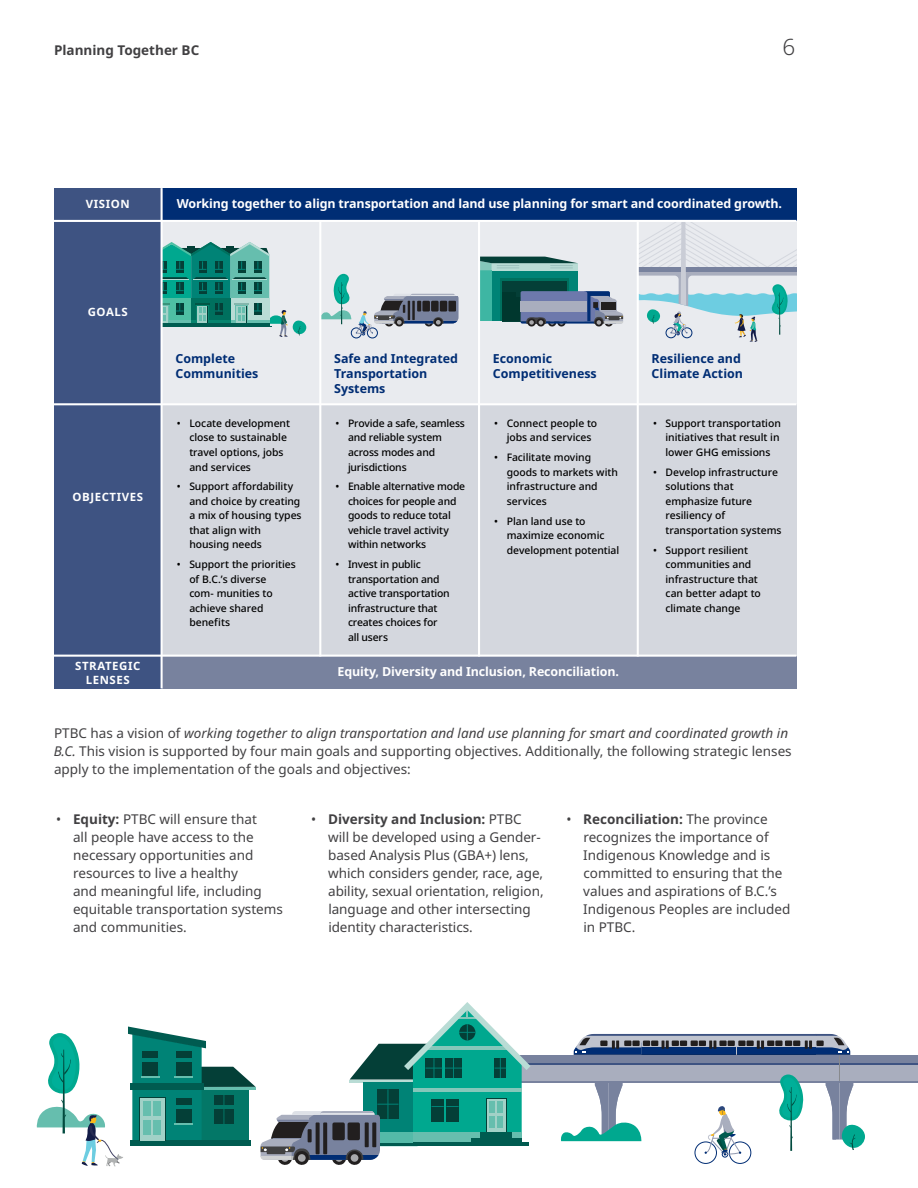
<style>
.page{position:relative;width:918px;height:1188px;background:#fff}
.page>*{position:absolute;margin:0;border:0;box-sizing:border-box;transform-origin:0 0}
.t1{font:300 22.5px "Noto Sans";color:#414042}
.Body_Copy{font:13.5px/18px "Noto Sans";color:#414042}
.t2{font:700 13.5px "Noto Sans";color:#414042}
.t3{font:700 12.45px "Noto Sans";letter-spacing:-.01em;color:#fff}
.t4{font:700 12.45px/15px "Noto Sans";color:#002d74}
.t5{font:700 11.4px/13.6px "Noto Sans";letter-spacing:.05em;color:#fff;text-align:center}
.t6{font:500 10.35px/14.5px "Noto Sans";letter-spacing:-.005em;color:#000}
.s1{font-style:italic}
.s2{font-weight:700}
</style>
<div class="page">
<div style="left:54px;top:188px;width:108px;height:500px;background:#3e5382"></div>
<div style="left:162px;top:188px;width:634px;height:33px;background:#002d74"></div>
<div style="left:162px;top:656px;width:634px;height:32px;background:#78829e"></div>
<div style="left:162px;top:221px;width:158px;height:183px;background:#e9ebef"></div>
<div style="left:320px;top:221px;width:159px;height:183px;background:#e9ebef"></div>
<div style="left:479px;top:221px;width:159px;height:183px;background:#e9ebef"></div>
<div style="left:638px;top:221px;width:158px;height:183px;background:#e9ebef"></div>
<div style="left:162px;top:404px;width:158px;height:252px;background:#d4d7de"></div>
<div style="left:320px;top:404px;width:159px;height:252px;background:#d4d7de"></div>
<div style="left:479px;top:404px;width:159px;height:252px;background:#d4d7de"></div>
<div style="left:638px;top:404px;width:158px;height:252px;background:#d4d7de"></div>
<div style="left:367px;top:328px;width:11px;height:10px;border:1px solid #002d74;border-radius:50%"></div>
<div style="left:351px;top:328px;width:11px;height:10px;border:1px solid #002d74;border-radius:50%"></div>
<hr style="left:54px;top:403px;width:742px;height:2px;background:#fff">
<hr style="left:54px;top:655px;width:742px;height:2px;background:#fff">
<svg style="left:163px;top:242px;width:143px;height:95px"></svg>
<hr style="left:161px;top:188px;width:2px;height:500px;background:#fff">
<div style="left:492px;top:270px;width:86px;height:51px;background:#008376"></div>
<div style="left:500px;top:279px;width:69px;height:42px;background:linear-gradient(to bottom,#043f37,#00352b)"></div>
<div style="left:503px;top:281px;width:64px;height:40px;background:#043f37"></div>
<div style="left:503px;top:292px;width:13px;height:29px;background:#00372e"></div>
<svg style="left:520px;top:298px;width:1px;height:23px"></svg>
<div style="left:479px;top:270px;width:13px;height:51px;background:#3eb6a3"></div>
<svg style="left:480px;top:257px;width:98px;height:13px"></svg>
<svg style="left:521px;top:291px;width:102px;height:36px;background:#7c86a4"></svg>
<hr style="left:478px;top:221px;width:2px;height:435px;background:#fff">
<svg style="left:639px;top:222px;width:157px;height:120px"></svg>
<hr style="left:637px;top:221px;width:2px;height:435px;background:#fff">
<hr style="left:54px;top:220px;width:742px;height:2px;background:#fff">
<svg style="left:321px;top:274px;width:138px;height:61px"></svg>
<hr style="left:319px;top:221px;width:2px;height:435px;background:#fff">
<div style="left:493px;top:1064px;width:231px;height:19px;background:#a9aebe"></div>
<div style="left:493px;top:1056px;width:231px;height:8px;background:#78829e"></div>
<hr style="left:493px;top:1063px;width:231px;height:1px;background:#3e5382">
<div style="left:724px;top:1064px;width:194px;height:19px;background:#a9aebe"></div>
<div style="left:724px;top:1056px;width:194px;height:8px;background:#78829e"></div>
<hr style="left:724px;top:1063px;width:194px;height:1px;background:#3e5382">
<hr style="left:493px;top:1081px;width:425px;height:2px;background:#78829e">
<div style="left:695px;top:1142px;width:22px;height:22px;border:1px solid #002d74;border-radius:50%"></div>
<div style="left:729px;top:1142px;width:22px;height:22px;border:1px solid #002d74;border-radius:50%"></div>
<svg style="left:560px;top:1034px;width:305px;height:123px"></svg>
<svg style="left:37px;top:1002px;width:500px;height:165px"></svg>
<h2 class="t2" style="left:54px;top:42px;width:147px">Planning Together BC</h2>
<h1 class="t1" style="left:783px;top:34px;width:14px">6</h1>
<p class="t5" style="left:86px;top:198px;width:45px">VISION</p>
<p class="t3" style="left:177px;top:197px;width:607px">Working together to align transportation and land use planning for smart and coordinated growth.</p>
<p class="t5" style="left:88px;top:305px;width:42px">GOALS</p>
<p class="t5" style="left:73px;top:490px;width:72px">OBJECTIVES</p>
<p class="t4" style="left:175px;top:351px;width:85px">Complete<br>Communities</p>
<p class="t6" style="left:189px;top:416px;width:102px;text-indent:-13px">• Locate development close to sustainable travel options, jobs and services</p>
<p class="t6" style="left:189px;top:479px;width:114px;text-indent:-13px">• Support affordability and choice by creating a mix of housing types that align with housing needs</p>
<p class="t6" style="left:189px;top:557px;width:108px;text-indent:-13px">• Support the priorities of B.C.’s diverse<br>com- munities to achieve shared benefits</p>
<p class="t4" style="left:334px;top:351px;width:125px">Safe and Integrated<br>Transportation<br>Systems</p>
<p class="t4" style="left:493px;top:351px;width:105px">Economic<br>Competitiveness</p>
<p class="t4" style="left:652px;top:351px;width:93px">Resilience and<br>Climate Action</p>
<p class="t6" style="left:348px;top:416px;width:118px;text-indent:-13px">• Provide a safe, seamless and reliable system across modes and jurisdictions</p>
<p class="t6" style="left:348px;top:479px;width:119px;text-indent:-13px">• Enable alternative mode choices for people and goods to reduce total vehicle travel activity within networks</p>
<p class="t6" style="left:348px;top:557px;width:103px;text-indent:-13px">• Invest in public transportation and active transportation infrastructure that creates choices for all users</p>
<p class="t6" style="left:507px;top:416px;width:92px;text-indent:-13px">• Connect people to jobs and services</p>
<p class="t6" style="left:507px;top:450px;width:113px;text-indent:-13px">• Facilitate moving goods to markets with infrastructure and services</p>
<p class="t6" style="left:507px;top:514px;width:114px;text-indent:-13px">• Plan land use to maximize economic development potential</p>
<p class="t6" style="left:666px;top:416px;width:117px;text-indent:-13px">• Support transportation initiatives that result in lower GHG emissions</p>
<p class="t6" style="left:666px;top:465px;width:118px;text-indent:-13px">• Develop infrastructure solutions that emphasize future resiliency of transportation systems</p>
<p class="t6" style="left:666px;top:543px;width:97px;text-indent:-13px">• Support resilient communities and infrastructure that can better adapt to climate change</p>
<p class="t5" style="left:75px;top:659px;width:67px">STRATEGIC<br>LENSES</p>
<p class="t3" style="left:338px;top:665px;width:283px">Equity, Diversity and Inclusion, Reconciliation.</p>
<p class="Body_Copy" style="left:54px;top:725px;width:739px">PTBC has a vision of <span class="s1">working together to align transportation and land use planning for smart and coordinated growth in<br>B.C.</span> This vision is supported by four main goals and supporting objectives. Additionally, the following strategic lenses apply to the implementation of the goals and objectives:</p>
<p class="Body_Copy" style="left:73px;top:810px;width:211px;text-indent:-17px">• <span class="s2">Equity:</span> PTBC will ensure that<br>all people have access to the necessary opportunities and resources to live a healthy<br>and meaningful life, including equitable transportation systems and communities.</p>
<p class="Body_Copy" style="left:328px;top:810px;width:217px;text-indent:-17px">• <span class="s2">Diversity and Inclusion:</span> PTBC will be developed using a Gender&shy;based Analysis Plus (GBA+) lens, which considers gender, race, age, ability, sexual orientation, religion, language and other intersecting identity characteristics.</p>
<p class="Body_Copy" style="left:583px;top:810px;width:209px;text-indent:-17px">• <span class="s2">Reconciliation:</span> The province recognizes the importance of<br>Indigenous Knowledge and is committed to ensuring that the values and aspirations of B.C.’s<br>Indigenous Peoples are included in PTBC.</p>
</div>
